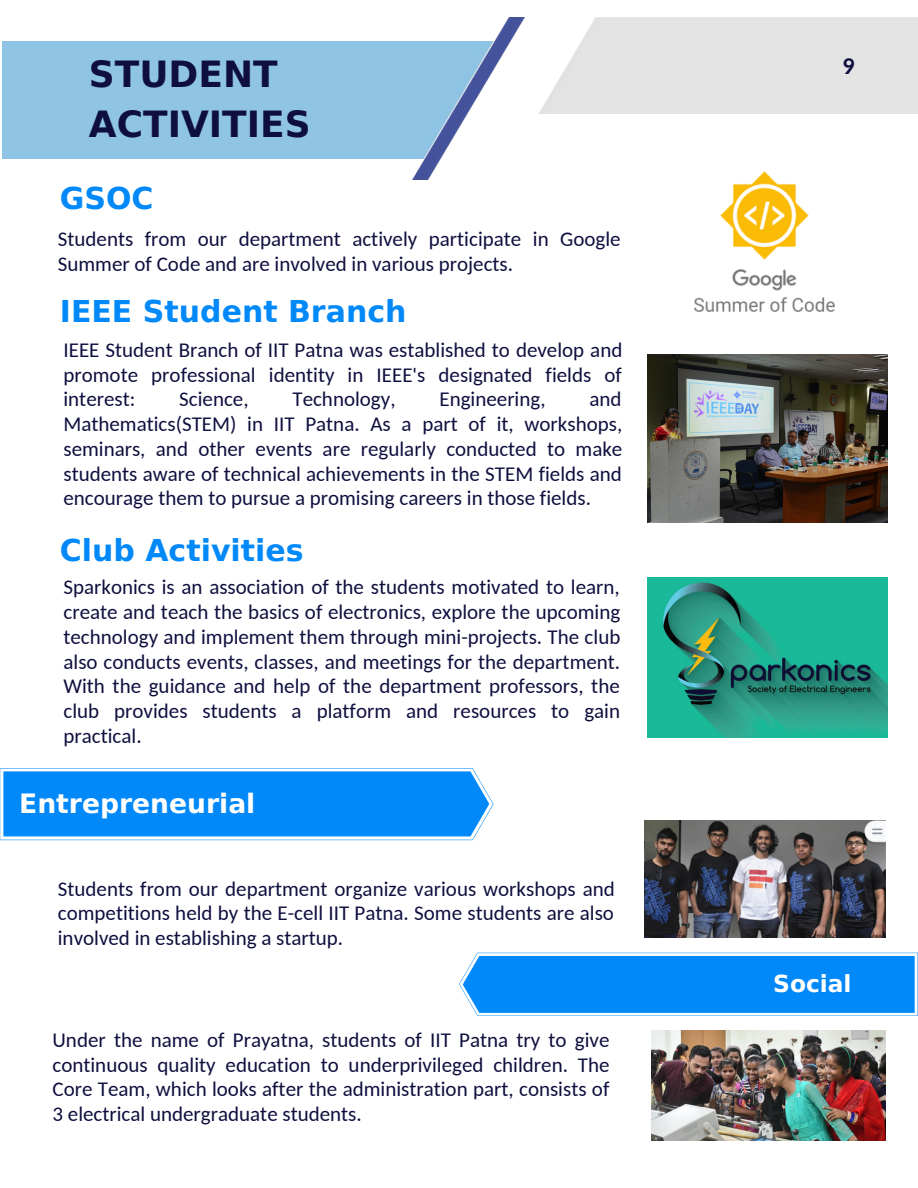
<style>
.page{position:relative;width:918px;height:1188px;background:#fff}
.page>*{position:absolute;margin:0;border:0;box-sizing:border-box;transform-origin:0 0}
.t1{font:700 36px/49.5px "DejaVu Sans";color:#0f0f3f}
.t2{font:700 30px "DejaVu Sans";color:#0189f9}
.t3{font:700 26.55px "DejaVu Sans";color:#fff}
.t4{font:700 24px "Carlito";color:#0f0f3f}
.t5{font:700 23.4px "DejaVu Sans";color:#fff}
.t6{font:21px/24.8px "Carlito";color:#0f0f3f;text-align:justify}
</style>
<div class="page">
<img style="left:412px;top:17px;width:112px;height:162px">
<svg style="left:0;top:768px;width:494px;height:72px;background:#1e96f9"></svg>
<img style="left:695px;top:172px;width:139px;height:139px">
<img style="left:647px;top:354px;width:241px;height:169px">
<img style="left:647px;top:578px;width:241px;height:159px">
<svg style="left:459px;top:953px;width:459px;height:63px;background:#1e96f9"></svg>
<img style="left:644px;top:821px;width:241px;height:117px">
<img style="left:651px;top:1030px;width:234px;height:110px">
<p class="t1" style="left:89px;top:50px;width:223px">STUDENT<br>ACTIVITIES</p>
<p class="t4" style="left:843px;top:56px;width:14px">9</p>
<p class="t2" style="left:60px;top:181px;width:95px">GSOC</p>
<p class="t6" style="left:58px;top:228px;width:564px">Students from our department actively participate in Google<br>Summer of Code and are involved in various projects.</p>
<p class="t2" style="left:60px;top:294px;width:348px">IEEE Student Branch</p>
<p class="t6" style="left:63px;top:339px;width:560px">IEEE Student Branch of IIT Patna was established to develop and promote professional identity in IEEE's designated fields of interest:</p>
<p class="t6" style="left:63px;top:389px;width:560px;text-indent:526px">and Mathematics(STEM) in IIT Patna. As a part of it, workshops, seminars, and other events are regularly conducted to make students aware of technical achievements in the STEM fields and encourage them to pursue a promising careers in those fields.</p>
<p class="t6" style="left:179px;top:389px;width:71px">Science,</p>
<p class="t6" style="left:292px;top:389px;width:105px">Technology,</p>
<p class="t6" style="left:439px;top:389px;width:108px">Engineering,</p>
<p class="t2" style="left:60px;top:533px;width:245px">Club Activities</p>
<p class="t6" style="left:63px;top:577px;width:558px">Sparkonics is an association of the students motivated to learn, create and teach the basics of electronics, explore the upcoming technology and implement them through mini-projects. The club also conducts events, classes, and meetings for the department.<br>With the guidance and help of the department professors, the club provides students a platform and resources to gain practical.</p>
<p class="t3" style="left:19px;top:788px;width:238px">Entrepreneurial</p>
<p class="t6" style="left:58px;top:878px;width:558px">Students from our department organize various workshops and competitions held by the E-cell IIT Patna. Some students are also involved in establishing a startup.</p>
<p class="t6" style="left:53px;top:1029px;width:558px">Under the name of Prayatna, students of IIT Patna try to give continuous quality education to underprivileged children. The Core Team, which looks after the administration part, consists of 3 electrical undergraduate students.</p>
<p class="t5" style="left:773px;top:970px;width:80px">Social</p>
</div>
